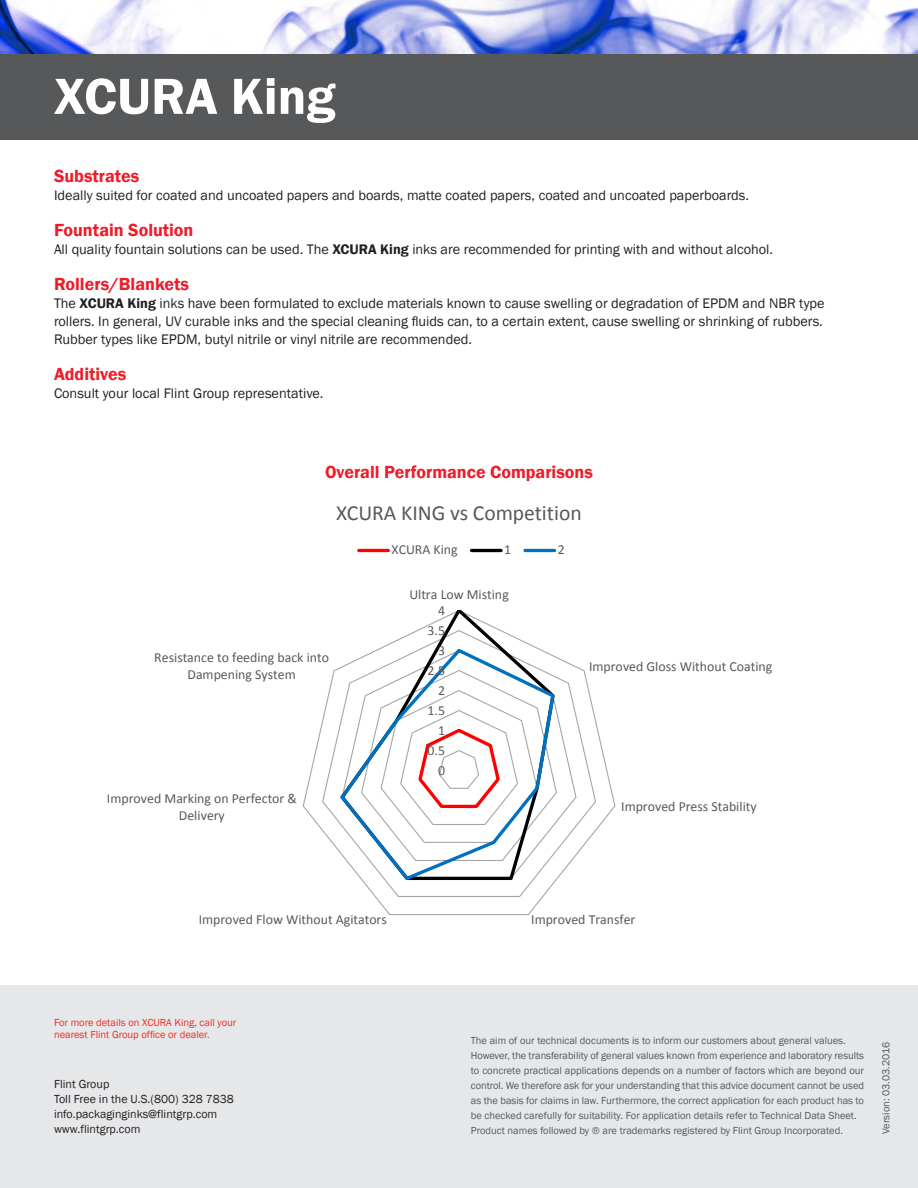
<style>
.page{position:relative;width:918px;height:1188px;background:#fff}
.page>*{position:absolute;margin:0;border:0;box-sizing:border-box;transform-origin:0 0}
.t1{font:600 52.5px "Franklin Gothic";color:#fff}
.t2{font:21.6px "Calibri";color:#595959}
.t3{font:600 18px "Franklin Gothic";color:#ee1c28}
.t4{font:14.25px/18px "Franklin Gothic";color:#231f20}
.t5{font:13.8px/17px "Calibri";color:#595959;text-align:center}
._010_Adress{font:12px "Franklin Gothic";color:#231f20}
._010_Fine_Print{font:10.5px/15px "Franklin Gothic";color:#57585a;text-align:justify}
.t6{font:10.5px/12.6px "Franklin Gothic";color:#ee2e22}
._010_Footer{font:10.5px "Franklin Gothic";color:#57585a}
.s1{font-weight:600}
</style>
<div class="page">
<img style="left:0;top:0;width:918px;height:54px">
<div style="left:0;top:986px;width:918px;height:202px;background:#e6e7e9"></div>
<div style="left:0;top:54px;width:918px;height:85px;background:#57585a"></div>
<svg style="left:302px;top:657px;width:314px;height:258px"></svg>
<svg style="left:384px;top:610px;width:150px;height:36px"></svg>
<svg style="left:338px;top:646px;width:219px;height:236px"></svg>
<hr style="left:359px;top:549px;width:29px;height:3px;background:#f00">
<hr style="left:472px;top:549px;width:29px;height:3px;background:#000">
<hr style="left:525px;top:549px;width:30px;height:3px;background:#0070c0">
<p class="t1" style="left:54px;top:64px;width:283px">XCURA King</p>
<p class="t3" style="left:54px;top:165px;width:87px">Substrates</p>
<p class="t4" style="left:54px;top:187px;width:697px">Ideally suited for coated and uncoated papers and boards, matte coated papers, coated and uncoated paperboards.</p>
<p class="t3" style="left:54px;top:219px;width:141px">Fountain Solution</p>
<p class="t4" style="left:54px;top:241px;width:721px">All quality fountain solutions can be used. The <span class="s1">XCURA King</span> inks are recommended for printing with and without alcohol.</p>
<p class="t3" style="left:54px;top:273px;width:137px">Rollers/Blankets</p>
<p class="t4" style="left:54px;top:295px;width:772px">The <span class="s1">XCURA King</span> inks have been formulated to exclude materials known to cause swelling or degradation of EPDM and NBR type rollers. In general, UV curable inks and the special cleaning fluids can, to a certain extent, cause swelling or shrinking of rubbers.<br>Rubber types like EPDM, butyl nitrile or vinyl nitrile are recommended.</p>
<p class="t3" style="left:54px;top:363px;width:74px">Additives</p>
<p class="t4" style="left:54px;top:385px;width:271px">Consult your local Flint Group representative.</p>
<p class="t3" style="left:325px;top:461px;width:269px">Overall Performance Comparisons</p>
<p class="t2" style="left:336px;top:499px;width:247px">XCURA KING vs Competition</p>
<p class="t5" style="left:392px;top:541px;width:68px">XCURA King</p>
<p class="t5" style="left:504px;top:541px;width:9px">1</p>
<p class="t5" style="left:558px;top:541px;width:9px">2</p>
<p class="t5" style="left:409px;top:586px;width:101px">Ultra Low Misting</p>
<p class="t5" style="left:438px;top:602px;width:9px">4</p>
<p class="t5" style="left:154px;top:649px;width:176px">Resistance to feeding back into<br>Dampening System</p>
<p class="t5" style="left:107px;top:790px;width:192px">Improved Marking on Perfector &amp;<br>Delivery</p>
<p class="t5" style="left:428px;top:622px;width:19px">3.5</p>
<p class="t5" style="left:438px;top:642px;width:9px">3</p>
<p class="t5" style="left:428px;top:662px;width:19px">2.5</p>
<p class="t5" style="left:438px;top:682px;width:9px">2</p>
<p class="t5" style="left:428px;top:702px;width:19px">1.5</p>
<p class="t5" style="left:438px;top:722px;width:9px">1</p>
<p class="t5" style="left:428px;top:742px;width:19px">0.5</p>
<p class="t5" style="left:438px;top:762px;width:9px">0</p>
<p class="t5" style="left:589px;top:658px;width:185px">Improved Gloss Without Coating</p>
<p class="t5" style="left:621px;top:798px;width:137px">Improved Press Stability</p>
<p class="t5" style="left:199px;top:911px;width:190px">Improved Flow Without Agitators</p>
<p class="t5" style="left:531px;top:911px;width:106px">Improved Transfer</p>
<p class="t6" style="left:54px;top:1016px;width:184px">For more details on XCURA King, call your nearest Flint Group office or dealer.</p>
<p class="_010_Adress" style="left:54px;top:1077px;width:57px">Flint Group</p>
<p class="_010_Adress" style="left:54px;top:1092px;width:181px">Toll Free in the U.S.(800) 328 7838</p>
<p class="_010_Adress" style="left:54px;top:1107px;width:165px">info.packaginginks@flintgrp.com</p>
<p class="_010_Adress" style="left:54px;top:1122px;width:88px">www.flintgrp.com</p>
<p class="_010_Fine_Print" style="left:471px;top:1033px;width:376px">The aim of our technical documents is to inform our customers about general values.</p>
<p class="_010_Fine_Print" style="left:471px;top:1048px;width:395px">However, the transferability of general values known from experience and laboratory results to concrete practical applications depends on a number of factors which are beyond our control. We therefore ask for your understanding that this advice document cannot be used as the basis for claims in law. Furthermore, the correct application for each product has to be checked carefully for suitability. For application details refer to Technical Data Sheet.</p>
<p class="_010_Fine_Print" style="left:471px;top:1123px;width:374px">Product names followed by ® are trademarks registered by Flint Group Incorporated.</p>
<p class="_010_Footer" style="left:880px;top:1134px;width:93px;rotate:-90deg">Version: 03.03.2016</p>
</div>
